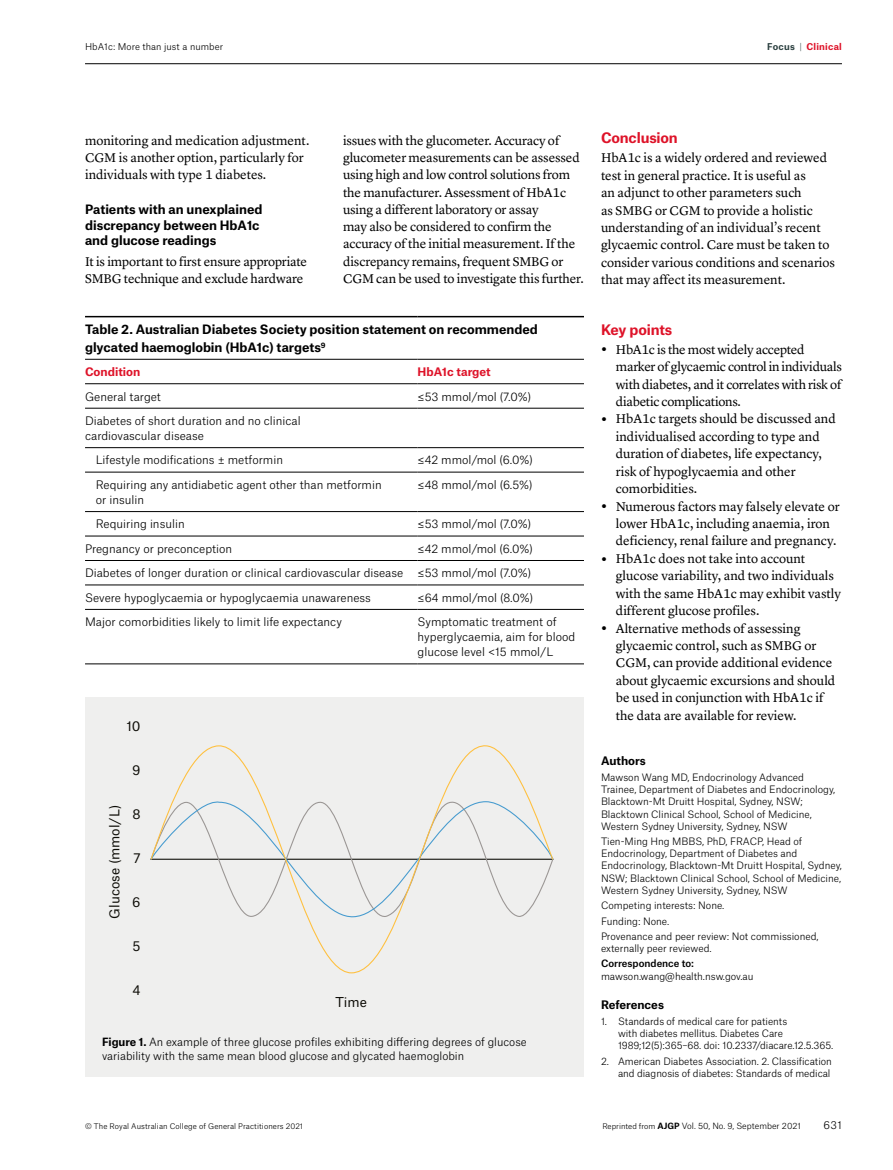
<style>
.page{position:relative;width:893px;height:1170px;background:#fff}
.page>*{position:absolute;margin:0;border:0;box-sizing:border-box;transform-origin:0 0}
.t1{font:700 13.8px "Atlas Grotesk";letter-spacing:-.015em;color:#de1329}
.t2{font:13.2px/17.4px "Lyon Text";letter-spacing:-.005em;color:#000}
.t3{font:13.05px "Atlas Grotesk";color:#0d0c06}
.t4{font:700 12.3px/15.8px "Atlas Grotesk";color:#000}
.t5{font:300 11.25px/15px "Atlas Grotesk";color:#000}
.t6{font:700 11.25px "Atlas Grotesk";color:#de1329}
.t7{font:700 11.25px "Atlas Grotesk";letter-spacing:-.005em;color:#000}
.t8{font:300 10.8px/14px "Atlas Grotesk";color:#000}
.t9{font:300 10.5px "Atlas Grotesk";color:#000}
.t10{font:300 9.75px/12.1px "Atlas Grotesk";color:#000}
.t11{font:500 9.75px "Atlas Grotesk";color:#000}
.t12{font:300 9px "Atlas Grotesk";letter-spacing:.005em;color:#000}
.t13{font:700 9px "Atlas Grotesk";letter-spacing:.025em;color:#de1329}
.t14{font:300 8.25px "Atlas Grotesk";color:#000}
.t15{font:300 7.5px "Atlas Grotesk";letter-spacing:.01em;color:#000}
.s1{color:#2d4141}
.s2{font-weight:100;color:#2d4141}
.s3{font-weight:700;font-size:18px}
.s4{font-weight:700}
.s5{font-size:7.5px}
</style>
<div class="page">
<hr style="left:85px;top:63px;width:757px;height:1px;background:#000">
<hr style="left:85px;top:316px;width:333px;height:1px;background:#000">
<hr style="left:418px;top:316px;width:166px;height:1px;background:#000">
<hr style="left:85px;top:359px;width:333px;height:1px;background:#000">
<hr style="left:418px;top:359px;width:166px;height:1px;background:#000">
<hr style="left:85px;top:383px;width:333px;height:1px;background:#000">
<hr style="left:418px;top:383px;width:166px;height:1px;background:#000">
<hr style="left:85px;top:408px;width:333px;height:1px;background:#000">
<hr style="left:418px;top:408px;width:166px;height:1px;background:#000">
<hr style="left:85px;top:447px;width:333px;height:1px;background:#000">
<hr style="left:418px;top:447px;width:166px;height:1px;background:#000">
<hr style="left:85px;top:472px;width:333px;height:1px;background:#000">
<hr style="left:418px;top:472px;width:166px;height:1px;background:#000">
<hr style="left:85px;top:511px;width:333px;height:1px;background:#000">
<hr style="left:418px;top:511px;width:166px;height:1px;background:#000">
<hr style="left:85px;top:535px;width:333px;height:1px;background:#000">
<hr style="left:418px;top:535px;width:166px;height:1px;background:#000">
<hr style="left:85px;top:560px;width:333px;height:1px;background:#000">
<hr style="left:418px;top:560px;width:166px;height:1px;background:#000">
<hr style="left:85px;top:584px;width:333px;height:1px;background:#000">
<hr style="left:418px;top:584px;width:166px;height:1px;background:#000">
<hr style="left:85px;top:609px;width:333px;height:1px;background:#000">
<hr style="left:418px;top:609px;width:166px;height:1px;background:#000">
<hr style="left:85px;top:663px;width:333px;height:1px;background:#000">
<hr style="left:418px;top:663px;width:166px;height:1px;background:#000">
<div style="left:85px;top:697px;width:499px;height:379px;background:#efefee"></div>
<svg style="left:150px;top:745px;width:403px;height:228px"></svg>
<p class="t12" style="left:85px;top:40px;width:140px">HbA1c: More than just a number</p>
<p class="t13" style="left:767px;top:40px;width:76px"><span class="s1">Focus</span> <span class="s2">|</span> Clinical</p>
<p class="t2" style="left:343px;top:131px;width:242px">issues with the glucometer. Accuracy of glucometer measurements can be assessed using high and low control solutions from the manufacturer. Assessment of HbA1c using a different laboratory or assay<br>may also be considered to confirm the accuracy of the initial measurement. If the discrepancy remains, frequent SMBG or CGM can be used to investigate this further.</p>
<p class="t1" style="left:601px;top:127px;width:78px">Conclusion</p>
<p class="t2" style="left:85px;top:131px;width:226px">monitoring and medication adjustment.<br>CGM is another option, particularly for individuals with type 1 diabetes.</p>
<p class="t4" style="left:85px;top:200px;width:179px">Patients with an unexplained discrepancy between HbA1c and glucose readings</p>
<p class="t2" style="left:85px;top:251px;width:224px">It is important to first ensure appropriate<br>SMBG technique and exclude hardware</p>
<p class="t2" style="left:601px;top:148px;width:236px">HbA1c is a widely ordered and reviewed test in general practice. It is useful as<br>an adjunct to other parameters such<br>as SMBG or CGM to provide a holistic understanding of an individual’s recent glycaemic control. Care must be taken to consider various conditions and scenarios that may affect its measurement.</p>
<p class="t1" style="left:601px;top:318px;width:73px">Key points</p>
<p class="t2" style="left:616px;top:339px;width:228px;text-indent:-15px"><span class="s3">•</span> HbA1c is the most widely accepted marker of glycaemic control in individuals with diabetes, and it correlates with risk of diabetic complications.</p>
<p class="t2" style="left:616px;top:409px;width:222px;text-indent:-15px"><span class="s3">•</span> HbA1c targets should be discussed and individualised according to type and duration of diabetes, life expectancy, risk of hypoglycaemia and other comorbidities.</p>
<p class="t2" style="left:616px;top:496px;width:225px;text-indent:-15px"><span class="s3">•</span> Numerous factors may falsely elevate or lower HbA1c, including anaemia, iron deficiency, renal failure and pregnancy.</p>
<p class="t2" style="left:616px;top:548px;width:227px;text-indent:-15px"><span class="s3">•</span> HbA1c does not take into account glucose variability, and two individuals with the same HbA1c may exhibit vastly different glucose profiles.</p>
<p class="t2" style="left:616px;top:618px;width:221px;text-indent:-15px"><span class="s3">•</span> Alternative methods of assessing glycaemic control, such as SMBG or CGM, can provide additional evidence about glycaemic excursions and should be used in conjunction with HbA1c if the data are available for review.</p>
<p class="t7" style="left:601px;top:751px;width:46px">Authors</p>
<p class="t10" style="left:601px;top:770px;width:236px">Mawson Wang MD, Endocrinology Advanced Trainee, Department of Diabetes and Endocrinology, Blacktown-Mt Druitt Hospital, Sydney, NSW; Blacktown Clinical School, School of Medicine, Western Sydney University, Sydney, NSW</p>
<p class="t10" style="left:601px;top:834px;width:242px">Tien-Ming Hng MBBS, PhD, FRACP, Head of Endocrinology, Department of Diabetes and Endocrinology, Blacktown-Mt Druitt Hospital, Sydney, NSW; Blacktown Clinical School, School of Medicine, Western Sydney University, Sydney, NSW</p>
<p class="t10" style="left:601px;top:896px;width:219px;line-height:15.3px">Competing interests: None.<br>Funding: None.<br>Provenance and peer review: Not commissioned,</p>
<p class="t10" style="left:601px;top:941px;width:112px">externally peer reviewed.</p>
<p class="t11" style="left:601px;top:955px;width:95px">Correspondence to:</p>
<p class="t10" style="left:601px;top:968px;width:154px">mawson.wang@health.nsw.gov.au</p>
<p class="t7" style="left:601px;top:995px;width:64px">References</p>
<p class="t10" style="left:618px;top:1014px;width:217px;text-indent:-17px">1. Standards of medical care for patients<br>with diabetes mellitus. Diabetes Care<br>1989;12(5):365–68. doi: 10.2337/diacare.12.5.365.</p>
<p class="t10" style="left:601px;top:1053px;width:232px;text-align:right">2. American Diabetes Association. 2. Classification and diagnosis of diabetes: Standards of medical</p>
<p class="t4" style="left:85px;top:320px;width:454px;line-height:17.2px">Table 2. Australian Diabetes Society position statement on recommended glycated haemoglobin (HbA1c) targets<sup>9</sup></p>
<p class="t6" style="left:85px;top:362px;width:57px">Condition</p>
<p class="t6" style="left:418px;top:362px;width:75px">HbA1c target</p>
<p class="t5" style="left:85px;top:387px;width:77px">General target</p>
<p class="t5" style="left:418px;top:387px;width:115px">≤53 mmol/mol (7.0%)</p>
<p class="t5" style="left:85px;top:412px;width:217px">Diabetes of short duration and no clinical cardiovascular disease</p>
<p class="t5" style="left:96px;top:451px;width:189px">Lifestyle modifications ± metformin</p>
<p class="t5" style="left:418px;top:451px;width:117px">≤42 mmol/mol (6.0%)</p>
<p class="t5" style="left:96px;top:476px;width:288px">Requiring any antidiabetic agent other than metformin or insulin</p>
<p class="t5" style="left:418px;top:476px;width:116px">≤48 mmol/mol (6.5%)</p>
<p class="t5" style="left:96px;top:515px;width:91px">Requiring insulin</p>
<p class="t5" style="left:418px;top:515px;width:115px">≤53 mmol/mol (7.0%)</p>
<p class="t5" style="left:85px;top:540px;width:149px">Pregnancy or preconception</p>
<p class="t5" style="left:418px;top:540px;width:117px">≤42 mmol/mol (6.0%)</p>
<p class="t5" style="left:85px;top:564px;width:320px">Diabetes of longer duration or clinical cardiovascular disease</p>
<p class="t5" style="left:418px;top:564px;width:115px">≤53 mmol/mol (7.0%)</p>
<p class="t5" style="left:85px;top:589px;width:287px">Severe hypoglycaemia or hypoglycaemia unawareness</p>
<p class="t5" style="left:418px;top:589px;width:117px">≤64 mmol/mol (8.0%)</p>
<p class="t5" style="left:85px;top:613px;width:258px">Major comorbidities likely to limit life expectancy</p>
<p class="t5" style="left:418px;top:613px;width:159px">Symptomatic treatment of hyperglycaemia, aim for blood glucose level &lt;15 mmol/L</p>
<p class="t3" style="left:126px;top:716px;width:16px">10</p>
<p class="t3" style="left:132px;top:759px;width:10px">9</p>
<p class="t3" style="left:132px;top:803px;width:10px">8</p>
<p class="t3" style="left:134px;top:847px;width:9px">7</p>
<p class="t3" style="left:132px;top:891px;width:10px">6</p>
<p class="t3" style="left:133px;top:935px;width:10px">5</p>
<p class="t3" style="left:132px;top:979px;width:10px">4</p>
<p class="t3" style="left:104px;top:918px;width:116px;rotate:-90deg">Glucose (mmol/L)</p>
<p class="t3" style="left:335px;top:991px;width:33px">Time</p>
<p class="t8" style="left:102px;top:1033px;width:426px"><span class="s4">Figure 1.</span> An example of three glucose profiles exhibiting differing degrees of glucose variability with the same mean blood glucose and glycated haemoglobin</p>
<p class="t15" style="left:85px;top:1119px;width:220px">© The Royal Australian College of General Practitioners 2021</p>
<p class="t14" style="left:602px;top:1118px;width:200px"><span class="s5">Reprinted from</span> <span class="s4">AJGP</span> Vol. 50, No. 9, September 2021</p>
<p class="t9" style="left:823px;top:1116px;width:20px">631</p>
</div>
